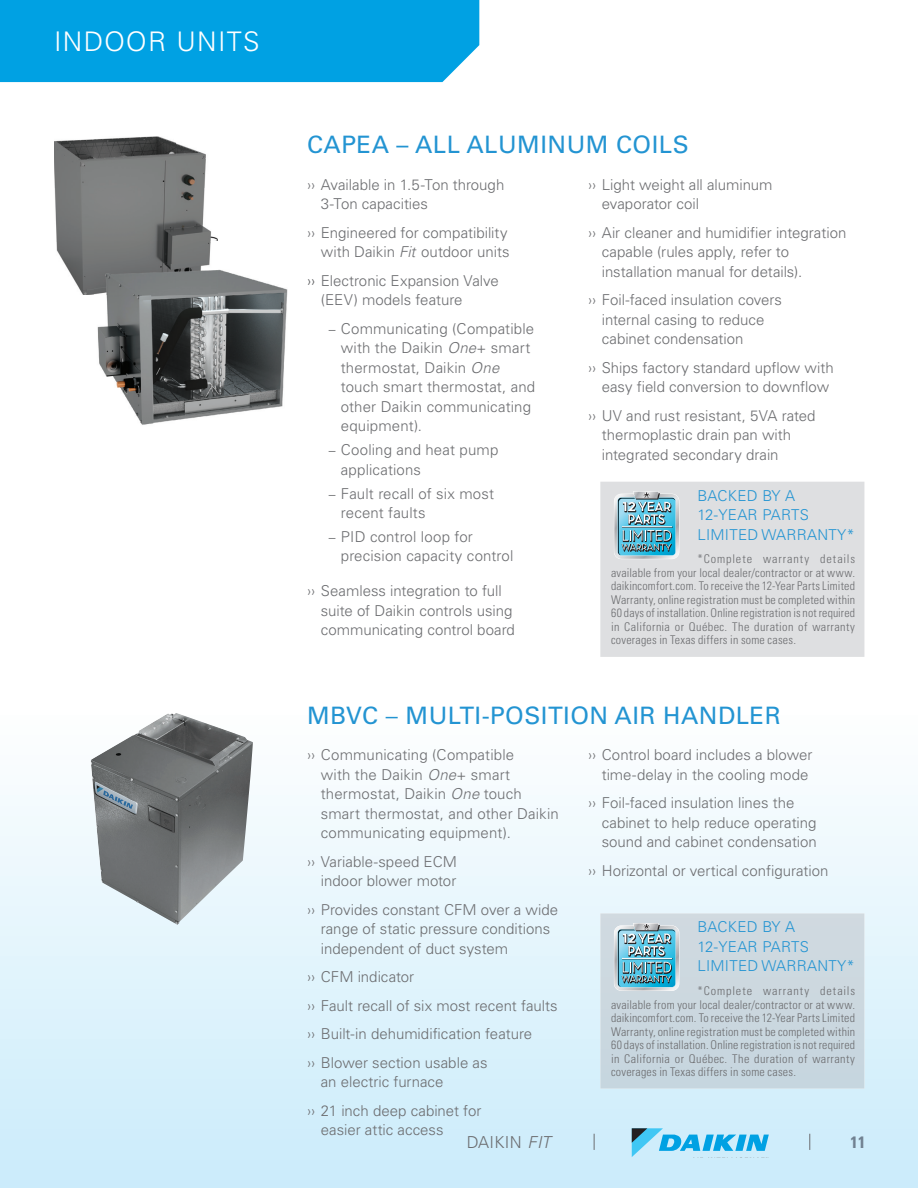
<style>
.page{position:relative;width:918px;height:1188px;background:#fff}
.page>*{position:absolute;margin:0;border:0;box-sizing:border-box;transform-origin:0 0}
.t1{font:300 27px "Univers LT Pro 45";letter-spacing:.05em;color:#fff}
.t2{font:24px "Univers LT Pro 55 Roman";letter-spacing:.02em;color:#2394d2}
.t3{font:300 16.5px "Univers LT Pro 45";letter-spacing:.02em;color:#6c6d70}
.t4{font:700 condensed 16.5px "Univers LT Pro";color:#718191}
.t5{font:300 15px/19.5px "Univers LT Pro 45";color:#6c6d70}
.t6{font:300 15px/19.5px "Univers LT Pro 45";letter-spacing:.02em;color:#2394d2}
.t7{font:300 condensed 12px/13.5px "Univers LT Std";letter-spacing:.02em;color:#6c6d70;text-align:justify}
.s1{font-style:italic}
.s2{color:#57585a}
.s3{font-size:13.5px}
.s4{font-family:"Univers LT Pro 45";font-weight:300}
</style>
<div class="page">
<svg style="left:0;top:761px;width:918px;height:427px"></svg>
<div style="left:0;top:0;width:479px;height:82px;background:#00a1e3"></div>
<img style="left:54px;top:136px;width:164px;height:159px">
<img style="left:95px;top:265px;width:193px;height:160px">
<img style="left:91px;top:713px;width:162px;height:212px">
<svg style="left:809px;top:1134px;width:1px;height:16px"></svg>
<svg style="left:594px;top:1134px;width:1px;height:16px"></svg>
<svg style="left:632px;top:1128px;width:137px;height:29px;background:#81cded"></svg>
<div style="left:600px;top:482px;width:264px;height:175px;background:#dedfe1"></div>
<svg style="left:614px;top:491px;width:65px;height:68px;background:#7cb3c3"></svg>
<div style="left:600px;top:913px;width:264px;height:176px;background:#ccd8df"></div>
<svg style="left:614px;top:923px;width:65px;height:68px;background:#7cb3c3"></svg>
<h1 class="t1" style="left:54px;top:24px;width:207px">INDOOR UNITS</h1>
<h2 class="t2" style="left:307px;top:128px;width:383px">CAPEA – ALL ALUMINUM COILS</h2>
<p class="t5" style="left:321px;top:174px;width:185px;text-indent:-14px">›› Available in 1.5-Ton through<br>3-Ton capacities</p>
<p class="t5" style="left:307px;top:222px;width:204px;text-align:right">›› Engineered for compatibility with Daikin <span class="s1">Fit</span> outdoor units</p>
<p class="t5" style="left:321px;top:270px;width:180px;text-indent:-14px"><span class="s2">››</span> Electronic Expansion Valve (EEV) models feature</p>
<p class="t5" style="left:341px;top:318px;width:196px;text-indent:-12px"><span class="s3">–</span> Communicating (Compatible with the Daikin <span class="s1">One</span>+ smart thermostat, Daikin <span class="s1">One </span>touch smart thermostat, and other Daikin communicating equipment).</p>
<p class="t5" style="left:341px;top:440px;width:159px;text-indent:-12px"><span class="s3">–</span> Cooling and heat pump applications</p>
<p class="t5" style="left:341px;top:483px;width:155px;text-indent:-12px"><span class="s3">–</span> Fault recall of six most recent faults</p>
<p class="t5" style="left:341px;top:526px;width:174px;text-indent:-12px"><span class="s3">–</span> PID control loop for precision capacity control</p>
<p class="t5" style="left:321px;top:581px;width:196px;text-indent:-14px">›› Seamless integration to full suite of Daikin controls using communicating control board</p>
<p class="t5" style="left:602px;top:174px;width:172px;text-indent:-14px">›› Light weight all aluminum evaporator coil</p>
<p class="t5" style="left:602px;top:222px;width:246px;text-indent:-14px">›› Air cleaner and humidifier integration capable (rules apply, refer to installation manual for details).</p>
<p class="t5" style="left:602px;top:290px;width:182px;text-indent:-14px">›› Foil-faced insulation covers internal casing to reduce cabinet condensation</p>
<p class="t5" style="left:588px;top:357px;width:247px;text-align:right">›› Ships factory standard upflow with easy field conversion to downflow</p>
<p class="t5" style="left:602px;top:405px;width:215px;text-indent:-14px">›› UV and rust resistant, 5VA rated thermoplastic drain pan with integrated secondary drain</p>
<p class="t6" style="left:697px;top:485px;width:159px">BACKED BY A<br>12-YEAR PARTS<br>LIMITED WARRANTY*</p>
<p class="t7" style="left:611px;top:552px;width:246px;text-indent:86px">*Complete warranty details available from your local dealer/contractor or at www. daikincomfort.com. To receive the 12-Year Parts Limited Warranty, online registration must be completed within 60 days of installation. Online registration is not required in California or Québec. The duration of warranty coverages in Texas differs in some cases.</p>
<h2 class="t2" style="left:307px;top:699px;width:475px">MBVC <span class="s4">–</span> MULTI-POSITION AIR HANDLER</h2>
<p class="t5" style="left:321px;top:745px;width:239px;text-indent:-14px">›› Communicating (Compatible<br>with the Daikin <span class="s1">One</span>+ smart thermostat, Daikin <span class="s1">One</span> touch smart thermostat, and other Daikin communicating equipment).</p>
<p class="t5" style="left:307px;top:851px;width:151px;text-align:right">›› Variable-speed ECM indoor blower motor</p>
<p class="t5" style="left:321px;top:899px;width:239px;text-indent:-14px">›› Provides constant CFM over a wide range of static pressure conditions independent of duct system</p>
<p class="t5" style="left:307px;top:962px;width:252px;line-height:28.5px">›› CFM indicator<br>›› Fault recall of six most recent faults ›› Built-in dehumidification feature<br>›› Blower section usable as</p>
<p class="t5" style="left:307px;top:1067px;width:176px;line-height:28.5px;text-indent:14px">an electric furnace<br>›› 21 inch deep cabinet for</p>
<p class="t5" style="left:321px;top:1120px;width:124px">easier attic access</p>
<p class="t5" style="left:588px;top:745px;width:226px;text-align:right">›› Control board includes a blower time-delay in the cooling mode</p>
<p class="t5" style="left:602px;top:793px;width:217px;text-indent:-14px">›› Foil-faced insulation lines the cabinet to help reduce operating sound and cabinet condensation</p>
<p class="t5" style="left:588px;top:860px;width:242px">›› Horizontal or vertical configuration</p>
<p class="t6" style="left:697px;top:917px;width:159px">BACKED BY A<br>12-YEAR PARTS<br>LIMITED WARRANTY*</p>
<p class="t7" style="left:611px;top:984px;width:246px;text-indent:86px">*Complete warranty details available from your local dealer/contractor or at www. daikincomfort.com. To receive the 12-Year Parts Limited Warranty, online registration must be completed within 60 days of installation. Online registration is not required in California or Québec. The duration of warranty coverages in Texas differs in some cases.</p>
<p class="t3" style="left:467px;top:1131px;width:85px">DAIKIN <span class="s1">FIT</span></p>
<p class="t4" style="left:851px;top:1132px;width:16px">11</p>
</div>
